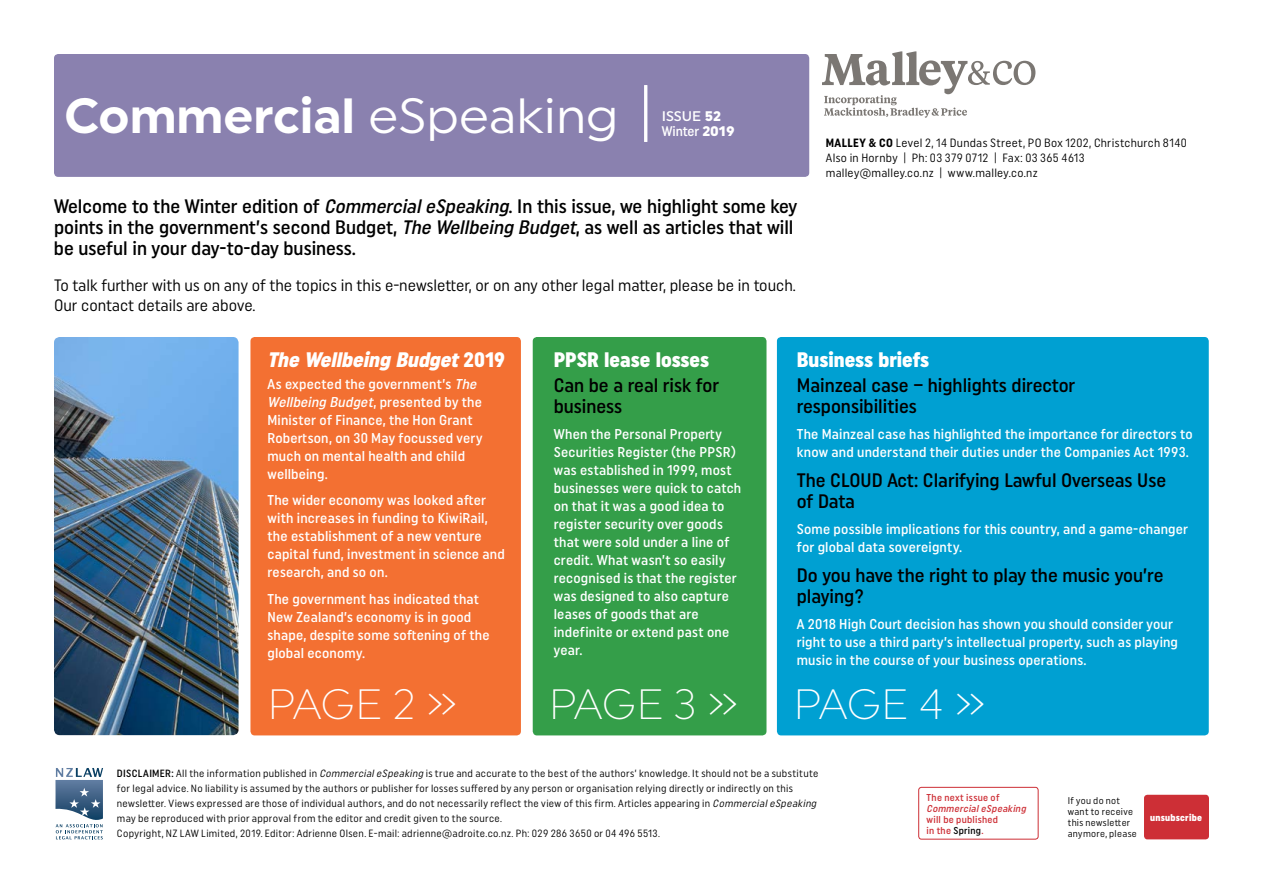
<style>
.page{position:relative;width:1263px;height:893px;background:#fff}
.page>*{position:absolute;margin:0;border:0;box-sizing:border-box;transform-origin:0 0}
.t1{font:700 49.5px "Uniform";color:#fff}
.t2{font:300 42.3px "Uniform";letter-spacing:-.02em;color:#fff}
.t3{font:900 21px "Uniform Condensed";color:#fff}
.t4{font:italic 900 21px "Uniform Condensed";color:#fff}
.t5{font:500 19.5px/21px "Uniform Condensed";color:#000}
.t6{font:16.5px/19.5px "Uniform Condensed";color:#000}
.t7{font:500 14.25px/18px "Uniform Condensed";letter-spacing:.015em;color:#fff}
.t8{font:500 13.95px "Uniform Condensed";color:#fff}
.t9{font:500 13.95px "Uniform";color:#fff}
.t10{font:12px/15px "Uniform Condensed";letter-spacing:.025em;color:#000}
.t11{font:10.5px/15px "Uniform Condensed";letter-spacing:.025em;color:#000}
.t12{font:500 10.05px/10.9px "Uniform Condensed";letter-spacing:.025em;color:#cd2f36}
.t13{font:italic 500 10.05px "Uniform Condensed";color:#cd2f36}
.t14{font:9.75px/11.1px "Uniform Condensed";letter-spacing:.03em;color:#000}
.t15{font:900 9.75px "Uniform Condensed";letter-spacing:.025em;color:#fff}
.s1{font-weight:400}
.s2{font-weight:900}
.s3{font-family:"Uniform";font-weight:900}
.s4{font-style:italic}
.s5{font-weight:700}
.s6{font-style:normal}
.s7{font-weight:500}
.s8{color:#000}
</style>
<div class="page">
<div style="left:54px;top:54px;width:755px;height:123px;background:#8a81af;border-radius:4px"></div>
<div style="left:777px;top:337px;width:432px;height:398px;background:#00a0d2;border-radius:4px"></div>
<div style="left:533px;top:337px;width:233px;height:398px;background:#349e49;border-radius:4px"></div>
<div style="left:250px;top:337px;width:271px;height:398px;background:#f37032;border-radius:4px"></div>
<div style="left:1144px;top:795px;width:65px;height:44px;background:#cd2f36;border-radius:3px"></div>
<svg style="left:55px;top:768px;width:48px;height:71px"></svg>
<div style="left:918px;top:787px;width:120px;height:52px;border:1px solid #cd2f36;border-radius:3px"></div>
<hr style="left:644px;top:85px;width:3px;height:57px;background:#fff">
<img style="left:54px;top:337px;width:185px;height:398px">
<svg style="left:822px;top:51px;width:213px;height:67px"></svg>
<h1 class="t1" style="left:64px;top:86px;width:556px">Commercial <span class="s1">eSpeaking</span></h1>
<p class="t9" style="left:662px;top:108px;width:61px">ISSUE <span class="s2">52</span></p>
<p class="t8" style="left:662px;top:123px;width:74px">Winter <span class="s3">2019</span></p>
<h3 class="t5" style="left:54px;top:195px;width:745px">Welcome to the Winter edition of <span class="s4">CommercialeSpeaking</span>. In this issue, we highlight some key points in the government’s second Budget, <span class="s4">The Wellbeing Budget</span>, as well as articles that will be useful in your day-to-day business.</h3>
<p class="t6" style="left:54px;top:275px;width:743px">To talk further with us on any of the topics in this e-newsletter, or on any other legal matter, please be in touch.<br>Our contact details are above.</p>
<p class="t10" style="left:826px;top:135px;width:363px"><span class="s5">MALLEY &amp; CO</span> Level 2, 14 Dundas Street, PO Box 1202, Christchurch 8140<br>Also in Hornby | Ph: 03 379 0712 | Fax: 03 365 4613 malley@malley.co.nz | www.malley.co.nz</p>
<h3 class="t4" style="left:267px;top:347px;width:239px">The Wellbeing Budget<span class="s6">2 0 1 9</span></h3>
<p class="t7" style="left:267px;top:375px;width:216px">As expected the government’s <span class="s4">The<br>Wellbeing Budget</span>, p r e s e n t e d b y t h e<br>Minister of Finance, the Hon Grant<br>Robertson, on 30 May focussed very much on mental health and child wellbeing.</p>
<p class="t7" style="left:267px;top:491px;width:239px">The wider economy was looked after with increases in funding to KiwiRail, the establishment of a new venture capital fund, investment in science and research, and so on.</p>
<p class="t7" style="left:267px;top:590px;width:224px">The government has indicated that<br>New Zealand’s economy is in good shape, despite some softening of the global economy.</p>
<h3 class="t3" style="left:554px;top:347px;width:157px">PPSR lease losses</h3>
<h3 class="t5" style="left:554px;top:374px;width:167px">Can be a real risk for business</h3>
<p class="t7" style="left:554px;top:425px;width:189px">When the Personal Property<br>Securities Register (the PPSR) was established in 1999, most businesses were quick to catch on that it was a good idea to register security over goods that were sold under a line of credit. What wasn’t so easily recognised is that the register was designed to also capture leases of goods that are indefinite or extend past one year.</p>
<h3 class="t3" style="left:797px;top:347px;width:134px">Business briefs</h3>
<h3 class="t5" style="left:797px;top:374px;width:280px">Mainzeal case – highlights director responsibilities</h3>
<p class="t7" style="left:797px;top:425px;width:397px">The Mainzeal case has highlighted the importance for directors to know and understand their duties under the Companies Act 1993.</p>
<h3 class="t5" style="left:797px;top:469px;width:371px">The CLOUD Act: Clarifying Lawful Overseas Use of Data</h3>
<p class="t7" style="left:797px;top:520px;width:393px">Some possible implications for this country, and a game-changer for global data sovereignty.</p>
<h3 class="t5" style="left:797px;top:564px;width:368px">Do you have the right to play the music you’re playing?</h3>
<p class="t7" style="left:797px;top:615px;width:383px">A 2018 High Court decision has shown you should consider your right to use a third party’s intellectual property, such as playing music in the course of your business operations.</p>
<h2 class="t2" style="left:267px;top:679px;width:191px">PAGE 2 »</h2>
<h2 class="t2" style="left:549px;top:679px;width:191px">PAGE 3 »</h2>
<h2 class="t2" style="left:793px;top:679px;width:194px">PAGE 4 »</h2>
<p class="t11" style="left:117px;top:766px;width:703px"><span class="s7">DISCLAIMER:</span> All the information published in <span class="s4">CommercialeSpeaking</span>is true and accurate to the best of the authors’ knowledge. It should not be a substitute for legal advice. No liability is assumed by the authors or publisher for losses suffered by any person or organisation relying directly or indirectly on this newsletter. Views expressed are those of individual authors, and do not necessarily reflect the view of this firm. Articles appearing in <span class="s4">CommercialeSpeaking </span>may be reproduced with prior approval from the editor and credit given to the source.<br>Copyright, NZ LAW Limited, 2019. Editor: Adrienne Olsen. E-mail: adrienne@adroite.co.nz. Ph: 029 286 3650 or 04 496 5513.</p>
<p class="t12" style="left:927px;top:791px;width:74px">The next issue of</p>
<p class="t13" style="left:927px;top:802px;width:103px">CommercialeSpeaking</p>
<p class="t12" style="left:926px;top:813px;width:73px">will be published in the <span class="s8">Spring</span>.</p>
<p class="t15" style="left:1150px;top:811px;width:53px">unsubscribe</p>
<p class="t14" style="left:1068px;top:795px;width:71px">If you do not want to receive this newsletter anymore, please</p>
</div>
